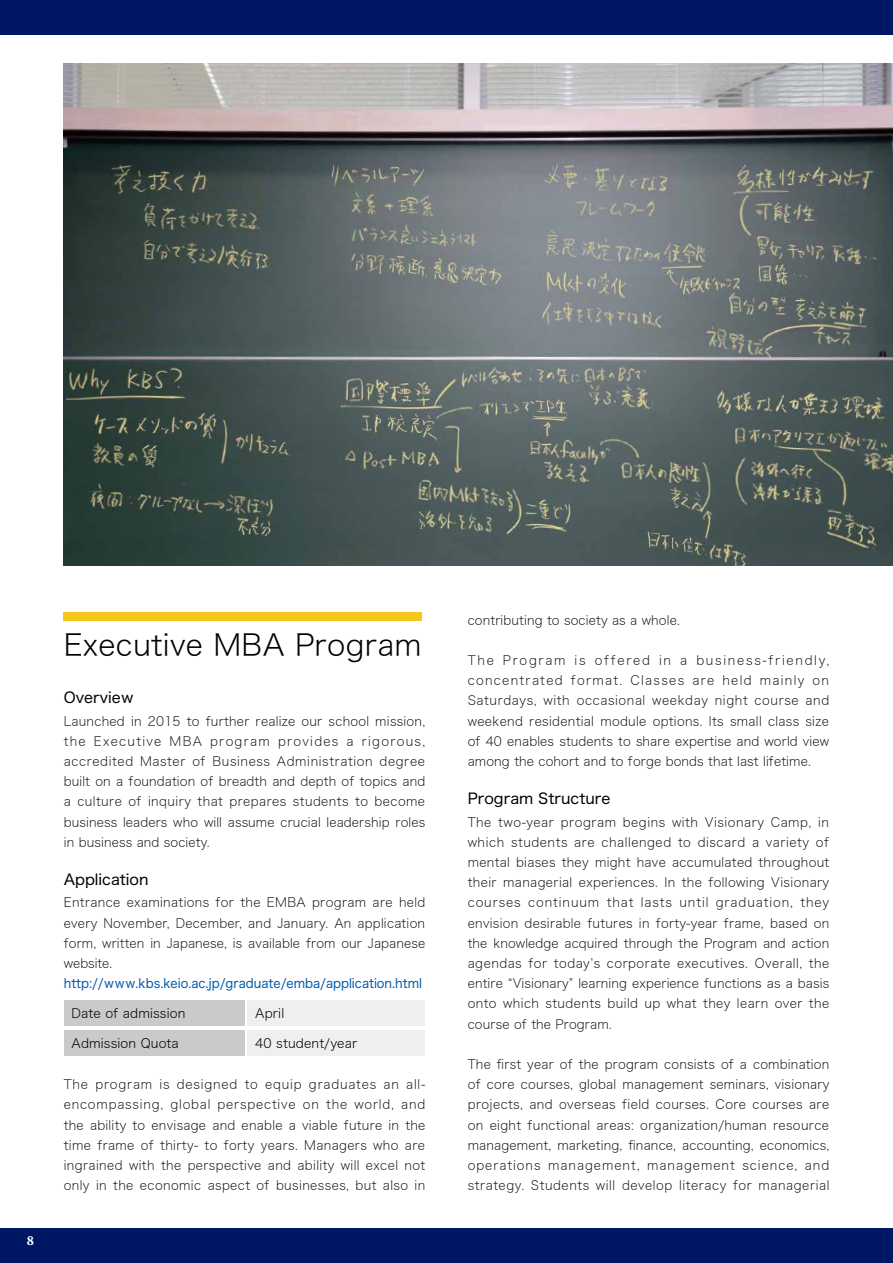
<style>
.page{position:relative;width:893px;height:1263px;background:#fff}
.page>*{position:absolute;margin:0;border:0;box-sizing:border-box;transform-origin:0 0}
.t1{font:29.7px "Hira Kaku Std W2";letter-spacing:.01em;color:#000}
.t2{font:14.85px "Hira Kaku Std W4";color:#000}
.t3{font:700 13.8px "Adobe Garamond Pro";color:#fff}
.t4{font:12.75px/20.2px "Hira Kaku Std W1";letter-spacing:.01em;color:#000;text-align:justify}
.t5{font:12.75px "Hira Kaku Std W4";color:#005bac;scale:.94 1}
.t6{font:12.75px "Hira Kaku Std W2";letter-spacing:.01em;color:#000}
</style>
<div class="page">
<img style="left:64px;top:64px;width:829px;height:502px">
<div style="left:64px;top:612px;width:358px;height:9px;background:#f4c91c"></div>
<div style="left:64px;top:1000px;width:180px;height:26px;background:#c9caca"></div>
<div style="left:247px;top:1000px;width:178px;height:26px;background:#efefef"></div>
<div style="left:64px;top:1030px;width:180px;height:26px;background:#c9caca"></div>
<div style="left:247px;top:1030px;width:178px;height:26px;background:#efefef"></div>
<div style="left:0;top:0;width:893px;height:34px;background:#001764"></div>
<div style="left:0;top:1229px;width:893px;height:34px;background:#001764"></div>
<p class="t3" style="left:27px;top:1232px;width:9px">8</p>
<h1 class="t1" style="left:64px;top:622px;width:359px">Executive MBA Program</h1>
<p class="t2" style="left:64px;top:686px;width:72px">Overview</p>
<p class="t4" style="left:64px;top:710px;width:363px">Launched in 2015 to further realize our school mission, the Executive MBA program provides a rigorous, accredited Master of Business Administration degree built on a foundation of breadth and depth of topics and a culture of inquiry that prepares students to become business leaders who will assume crucial leadership roles in business and society.</p>
<p class="t2" style="left:64px;top:868px;width:86px">Application</p>
<p class="t4" style="left:64px;top:892px;width:363px">Entrance examinations for the EMBA program are held every November, December, and January. An application form, written in Japanese, is available from our Japanese website.</p>
<p class="t5" style="left:64px;top:974px;width:383px">http://www.kbs.keio.ac.jp/graduate/emba/application.html</p>
<p class="t6" style="left:72px;top:1003px;width:115px">Date of admission</p>
<p class="t6" style="left:255px;top:1003px;width:30px">April</p>
<p class="t6" style="left:72px;top:1033px;width:109px">Admission Quota</p>
<p class="t6" style="left:255px;top:1033px;width:104px">40 student/year</p>
<p class="t4" style="left:64px;top:1074px;width:363px">The program is designed to equip graduates an all&shy;encompassing, global perspective on the world, and the ability to envisage and enable a viable future in the time frame of thirty- to forty years. Managers who are ingrained with the perspective and ability will excel not only in the economic aspect of businesses, but also in</p>
<p class="t4" style="left:468px;top:609px;width:214px">contributing to society as a whole.</p>
<p class="t4" style="left:468px;top:650px;width:363px">The Program is offered in a business-friendly, concentrated format. Classes are held mainly on Saturdays, with occasional weekday night course and weekend residential module options. Its small class size of 40 enables students to share expertise and world view among the cohort and to forge bonds that last lifetime.</p>
<p class="t2" style="left:468px;top:787px;width:144px">Program Structure</p>
<p class="t4" style="left:468px;top:811px;width:363px">The two-year program begins with Visionary Camp, in which students are challenged to discard a variety of mental biases they might have accumulated throughout their managerial experiences. In the following Visionary courses continuum that lasts until graduation, they envision desirable futures in forty-year frame, based on the knowledge acquired through the Program and action agendas for today’s corporate executives. Overall, the entire “Visionary” learning experience functions as a basis onto which students build up what they learn over the course of the Program.</p>
<p class="t4" style="left:468px;top:1054px;width:363px">The first year of the program consists of a combination of core courses, global management seminars, visionary projects, and overseas field courses. Core courses are on eight functional areas: organization/human resource management, marketing, finance, accounting, economics, operations management, management science, and strategy. Students will develop literacy for managerial</p>
</div>
